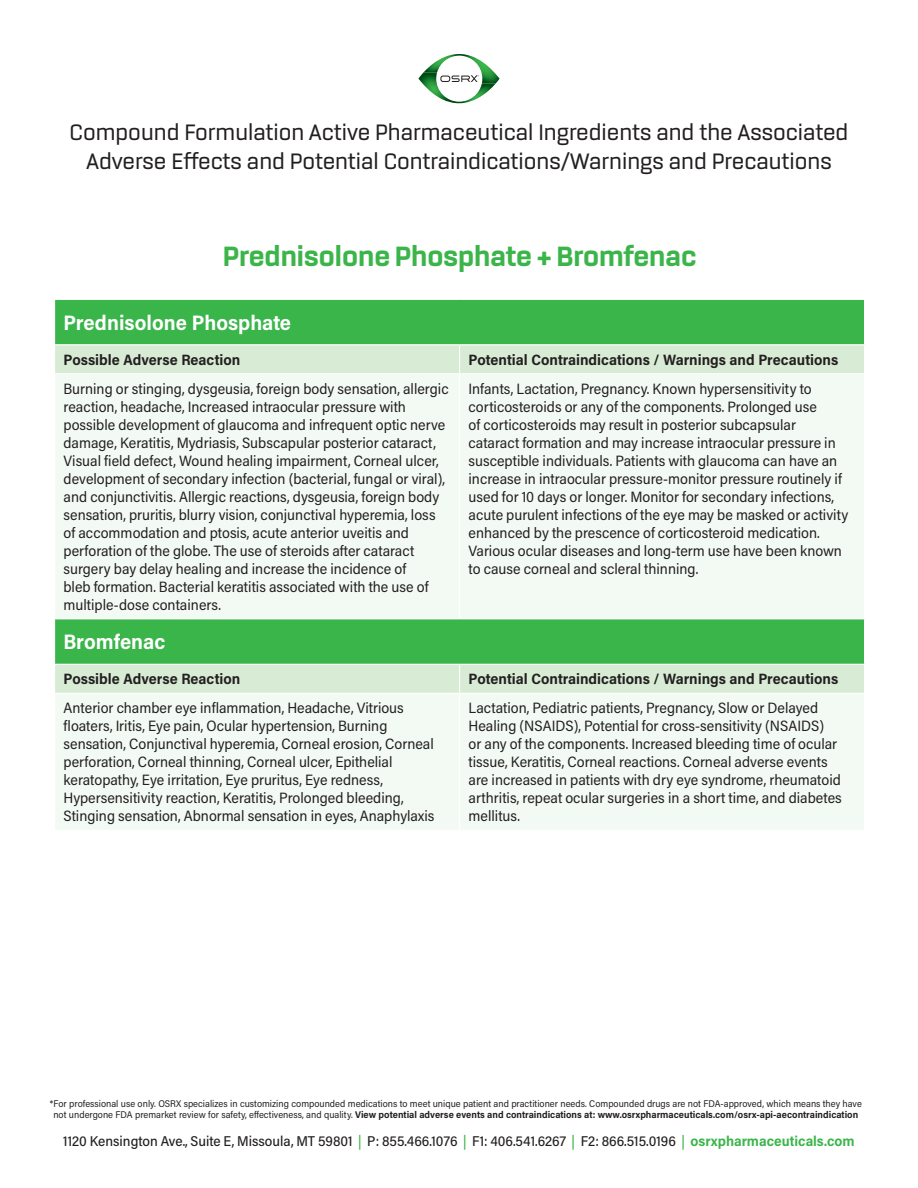
<style>
.page{position:relative;width:918px;height:1188px;background:#fff}
.page>*{position:absolute;margin:0;border:0;box-sizing:border-box;transform-origin:0 0}
.Product_Name{font:800 30px "Rogan";color:#3bb54a}
.t1{font:500 24px/28.8px "Rogan";color:#231f20;text-align:center}
.t2{font:700 21px "Acumin Pro Semi Cond";color:#fff}
.Body_Text{font:15px/18px "Acumin Pro Semi Cond";color:#231f20}
.t3{font:700 15px "Acumin Pro Semi Cond";color:#231f20}
.t4{font:500 14.25px "Acumin Pro Semi Cond";color:#231f20}
.t5{font:9.75px/11.7px "Acumin Pro Semi Cond";color:#231f20;text-align:center}
.s1{font-weight:700}
.s2{color:#3bb54a}
.s3{font-weight:700;color:#3bb54a}
</style>
<div class="page">
<svg style="left:418px;top:54px;width:82px;height:49px"></svg>
<div style="left:55px;top:300px;width:809px;height:44px;background:#3ab54a"></div>
<div style="left:55px;top:345px;width:809px;height:28px;background:#d8ebd4"></div>
<svg style="left:55px;top:375px;width:809px;height:454px;fill:#f3faf3"></svg>
<svg style="left:459px;top:345px;width:1px;height:28px"></svg>
<hr style="left:459px;top:374px;width:1px;height:244px;background:#fff">
<hr style="left:54px;top:618px;width:406px;height:1px;background:#fff">
<hr style="left:460px;top:618px;width:405px;height:1px;background:#fff">
<hr style="left:54px;top:664px;width:406px;height:1px;background:#fff">
<hr style="left:460px;top:664px;width:405px;height:1px;background:#fff">
<svg style="left:459px;top:665px;width:1px;height:28px"></svg>
<hr style="left:54px;top:693px;width:406px;height:1px;background:#fff">
<hr style="left:460px;top:693px;width:405px;height:1px;background:#fff">
<hr style="left:459px;top:694px;width:1px;height:136px;background:#fff">
<h2 class="t1" style="left:70px;top:118px;width:780px">Compound Formulation Active Pharmaceutical Ingredients and the Associated<br>Adverse Effects and Potential Contraindications/Warnings and Precautions</h2>
<p class="Product_Name" style="left:223px;top:239px;width:475px">Prednisolone Phosphate + Bromfenac</p>
<p class="t2" style="left:64px;top:308px;width:229px">Prednisolone Phosphate</p>
<p class="t3" style="left:64px;top:349px;width:178px">Possible Adverse Reaction</p>
<p class="t3" style="left:469px;top:349px;width:371px">Potential Contraindications / Warnings and Precautions</p>
<p class="Body_Text" style="left:64px;top:379px;width:387px">Burning or stinging, dysgeusia, foreign body sensation, allergic reaction, headache, Increased intraocular pressure with possible development of glaucoma and infrequent optic nerve damage, Keratitis, Mydriasis, Subscapular posterior cataract, Visual field defect, Wound healing impairment, Corneal ulcer, development of secondary infection (bacterial, fungal or viral), and conjunctivitis. Allergic reactions, dysgeusia, foreign body sensation, pruritis, blurry vision, conjunctival hyperemia, loss of accommodation and ptosis, acute anterior uveitis and perforation of the globe. The use of steroids after cataract surgery bay delay healing and increase the incidence of<br>bleb formation. Bacterial keratitis associated with the use of multiple-dose containers.</p>
<p class="Body_Text" style="left:469px;top:379px;width:381px">Infants, Lactation, Pregnancy. Known hypersensitivity to corticosteroids or any of the components. Prolonged use<br>of corticosteroids may result in posterior subcapsular cataract formation and may increase intraocular pressure in susceptible individuals. Patients with glaucoma can have an increase in intraocular pressure-monitor pressure routinely if used for 10 days or longer. Monitor for secondary infections, acute purulent infections of the eye may be masked or activity enhanced by the prescence of corticosteroid medication.<br>Various ocular diseases and long-term use have been known to cause corneal and scleral thinning.</p>
<p class="t2" style="left:64px;top:627px;width:103px">Bromfenac</p>
<p class="t3" style="left:64px;top:669px;width:178px">Possible Adverse Reaction</p>
<p class="t3" style="left:469px;top:669px;width:371px">Potential Contraindications / Warnings and Precautions</p>
<p class="Body_Text" style="left:64px;top:698px;width:373px">Anterior chamber eye inflammation, Headache, Vitrious floaters, Iritis, Eye pain, Ocular hypertension, Burning sensation, Conjunctival hyperemia, Corneal erosion, Corneal perforation, Corneal thinning, Corneal ulcer, Epithelial keratopathy, Eye irritation, Eye pruritus, Eye redness, Hypersensitivity reaction, Keratitis, Prolonged bleeding, Stinging sensation, Abnormal sensation in eyes, Anaphylaxis</p>
<p class="Body_Text" style="left:469px;top:698px;width:375px">Lactation, Pediatric patients, Pregnancy, Slow or Delayed Healing (NSAIDS), Potential for cross-sensitivity (NSAIDS)<br>or any of the components. Increased bleeding time of ocular tissue, Keratitis, Corneal reactions. Corneal adverse events are increased in patients with dry eye syndrome, rheumatoid arthritis, repeat ocular surgeries in a short time, and diabetes mellitus.</p>
<p class="t5" style="left:50px;top:1097px;width:813px">*For professional use only. OSRX specializes in customizing compounded medications to meet unique patient and practitioner needs. Compounded drugs are not FDA-approved, which means they have not undergone FDA premarket review for safety, effectiveness, and quality. <span class="s1">View potential adverse events and contraindications at: www.osrxpharmaceuticals.com/osrx-api-aecontraindication</span></p>
<p class="t4" style="left:63px;top:1132px;width:793px">1120 Kensington Ave., Suite E, Missoula, MT 59801 <span class="s2">|</span> P: 855.466.1076 <span class="s2">|</span> F1: 406.541.6267 <span class="s2">|</span> F2: 866.515.0196 <span class="s2">|</span> <span class="s3">osrxpharmaceuticals.com</span></p>
</div>
